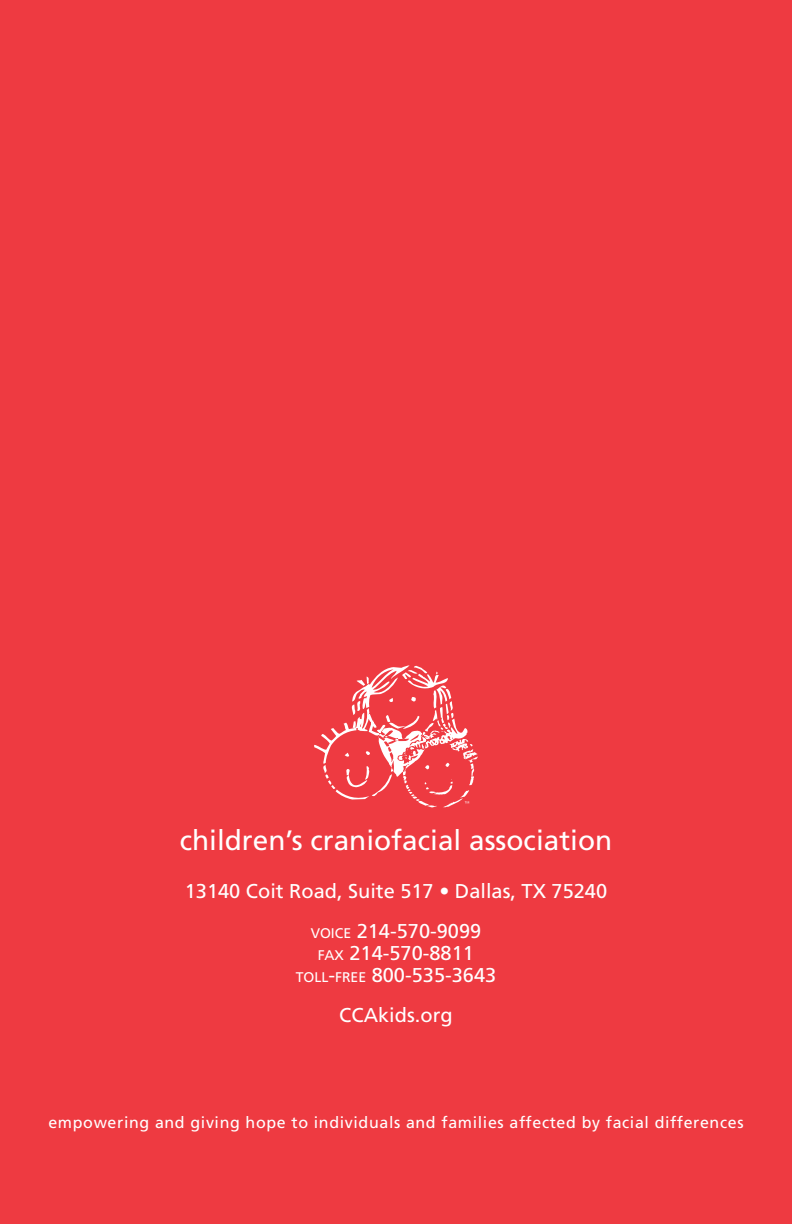
<style>
.page{position:relative;width:792px;height:1224px;background:#ee3a41}
.page>*{position:absolute;margin:0;border:0;box-sizing:border-box;transform-origin:0 0}
.t1{font:28px "Frutiger";color:#fff}
.t2{font:20px "Frutiger";color:#fff}
.t3{font:16px "Frutiger";letter-spacing:.04em;color:#fff}
.s1{font-size:14px}
.s2{font-style:inherit}
</style>
<div class="page">
<svg style="left:314px;top:665px;width:164px;height:143px"></svg>
<p class="t1" style="left:180px;top:824px;width:434px">children’s craniofacial association</p>
<p class="t2" style="left:185px;top:879px;width:424px">13140 Coit Road, Suite 517 • Dallas, TX 75240</p>
<p class="t2" style="left:311px;top:919px;width:172px"><span class="s1">VOICE</span> 214-570-9099</p>
<p class="t2" style="left:318px;top:941px;width:158px"><span class="s1">FAX</span> 214-570-8811</p>
<p class="t2" style="left:296px;top:963px;width:202px"><span class="s1">TOLL</span><span class="s2">-</span><span class="s1">FREE</span> 800-535-3643</p>
<p class="t2" style="left:339px;top:1003px;width:115px">CCAkids.org</p>
<p class="t3" style="left:48px;top:1113px;width:697px">empowering and giving hope to individuals and families affected by facial differences</p>
</div>
